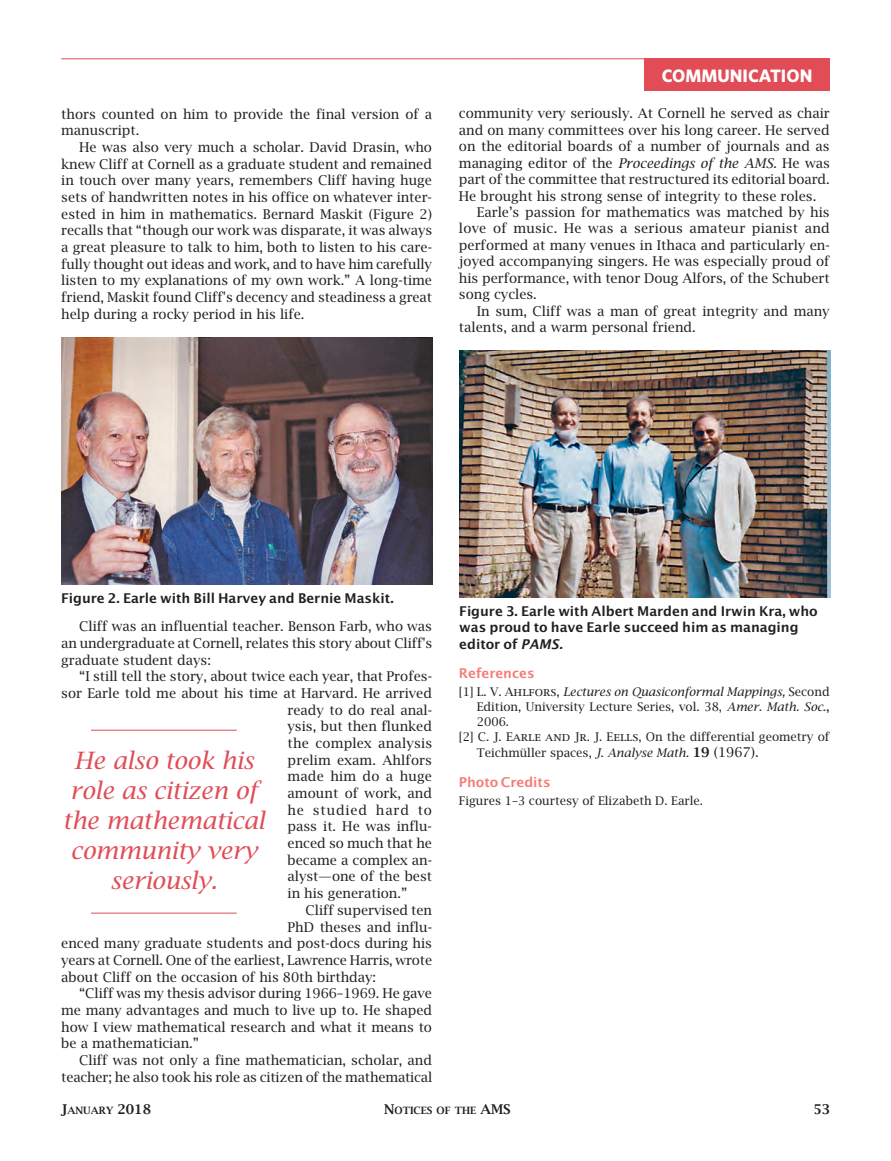
<style>
.page{position:relative;width:891px;height:1161px;background:#fff}
.page>*{position:absolute;margin:0;border:0;box-sizing:border-box;transform-origin:0 0}
.t1{font:italic 23.85px/29.8px "Lucida Bright";color:#e14c57;text-align:center}
.t2{font:700 18px "Whitney";color:#fff}
.t3{font:13.5px/16.6px "Lucida Bright";color:#231f20;text-align:justify}
.t4{font:600 13.5px/16.5px "Lucida Sans";letter-spacing:-.005em;color:#231f20}
.t5{font:13.5px "Lucida Bright";letter-spacing:.02em;color:#231f20}
.t6{font:600 13.5px "Lucida Sans";letter-spacing:-.005em;color:#f37e77}
.t7{font:13.5px "Lucida Bright";letter-spacing:.065em;color:#231f20}
.t8{font:600 13.5px "Lucida Bright";color:#231f20}
.t9{font:12px "Lucida Bright";color:#231f20}
.t10{font:italic 12px "Lucida Bright";color:#231f20}
.t11{font:600 10.05px "Lucida Bright Smallcaps";color:#231f20}
.s1{font-style:italic}
.s2{font-style:normal}
.s3{font-family:"Lucida Bright Smallcaps";font-style:normal}
.s4{font-size:13.5px}
.s5{font-family:"Lucida Bright Smallcaps"}
.s6{font-weight:600;font-size:13.5px}
.s7{font-family:"Lucida Bright";font-size:13.5px}
</style>
<div class="page">
<hr style="left:61px;top:58px;width:769px;height:1px;background:#e14c57">
<div style="left:644px;top:58px;width:186px;height:33px;background:#e14c57"></div>
<hr style="left:91px;top:730px;width:146px;height:1px;background:#e14c57">
<hr style="left:91px;top:913px;width:146px;height:1px;background:#e14c57">
<img style="left:61px;top:338px;width:372px;height:247px">
<img style="left:459px;top:351px;width:372px;height:247px">
<p class="t3" style="left:61px;top:105px;width:372px">thors counted on him to provide the final version of a manuscript.</p>
<p class="t3" style="left:61px;top:139px;width:372px;text-indent:18px">He was also very much a scholar. David Drasin, who knew Cliff at Cornell as a graduate student and remained in touch over many years, remembers Cliff having huge sets of handwritten notes in his office on whatever inter&shy;ested in him in mathematics. Bernard Maskit (Figure 2) recalls that “though our work was disparate, it was always a great pleasure to talk to him, both to listen to his care&shy;fully thought out ideas and work, and to have him carefully listen to my explanations of my own work.” A long-time friend, Maskit found Cliff's decency and steadiness a great help during a rocky period in his life.</p>
<h2 class="t2" style="left:662px;top:64px;width:152px">COMMUNICATION</h2>
<p class="t3" style="left:459px;top:105px;width:372px">community very seriously. At Cornell he served as chair</p>
<p class="t3" style="left:459px;top:121px;width:372px">and on many committees over his long career. He served</p>
<p class="t3" style="left:459px;top:138px;width:372px">on the editorial boards of a number of journals and as</p>
<p class="t3" style="left:459px;top:154px;width:372px">managing editor of the <span class="s1">Proceedings of the AMS.</span> He was</p>
<p class="t3" style="left:459px;top:171px;width:372px">part of the committee that restructured its editorial board.</p>
<p class="t3" style="left:459px;top:187px;width:359px">He brought his strong sense of integrity to these roles.</p>
<p class="t3" style="left:477px;top:204px;width:354px">Earle’s passion for mathematics was matched by his</p>
<p class="t5" style="left:459px;top:220px;width:372px">love of music. He was a serious amateur pianist and</p>
<p class="t3" style="left:459px;top:236px;width:372px">performed at many venues in Ithaca and particularly en-</p>
<p class="t3" style="left:459px;top:253px;width:372px">joyed accompanying singers. He was especially proud of</p>
<p class="t3" style="left:459px;top:269px;width:372px">his performance, with tenor Doug Alfors, of the Schubert</p>
<p class="t3" style="left:459px;top:286px;width:79px">song cycles.</p>
<p class="t3" style="left:477px;top:302px;width:354px">In sum, Cliff was a man of great integrity and many</p>
<p class="t3" style="left:459px;top:319px;width:238px">talents, and a warm personal friend.</p>
<p class="t4" style="left:61px;top:589px;width:334px">Figure 2. Earle with Bill Harvey and Bernie Maskit.</p>
<p class="t3" style="left:61px;top:618px;width:372px;text-indent:18px">Cliff was an influential teacher. Benson Farb, who was an undergraduate at Cornell, relates this story about Cliff's graduate student days:</p>
<p class="t3" style="left:79px;top:668px;width:354px">“I still tell the story, about twice each year, that Profes-</p>
<p class="t3" style="left:61px;top:685px;width:372px">sor Earle told me about his time at Harvard. He arrived</p>
<p class="t3" style="left:288px;top:701px;width:146px">ready to do real anal-</p>
<p class="t3" style="left:288px;top:718px;width:146px">ysis, but then flunked</p>
<p class="t3" style="left:288px;top:735px;width:146px">the complex analysis</p>
<p class="t3" style="left:288px;top:751px;width:146px">prelim exam. Ahlfors</p>
<p class="t3" style="left:288px;top:768px;width:146px">made him do a huge</p>
<p class="t3" style="left:288px;top:785px;width:146px">amount of work, and</p>
<p class="t7" style="left:288px;top:802px;width:146px">he studied hard to</p>
<p class="t3" style="left:288px;top:818px;width:146px">pass it. He was influ-</p>
<p class="t3" style="left:288px;top:835px;width:146px">enced so much that he</p>
<p class="t3" style="left:288px;top:851px;width:146px">became a complex an-</p>
<p class="t3" style="left:288px;top:868px;width:146px">alyst—one of the best</p>
<p class="t3" style="left:288px;top:885px;width:121px">in his generation.”</p>
<p class="t3" style="left:306px;top:901px;width:128px">Cliff supervised ten</p>
<p class="t3" style="left:288px;top:918px;width:146px">PhD theses and influ-</p>
<p class="t3" style="left:61px;top:935px;width:372px">enced many graduate students and post-docs during his</p>
<p class="t3" style="left:61px;top:951px;width:372px">years at Cornell. One of the earliest, Lawrence Harris, wrote</p>
<p class="t3" style="left:61px;top:968px;width:316px">about Cliff on the occasion of his 80th birthday:</p>
<p class="t3" style="left:79px;top:985px;width:354px">“Cliff was my thesis advisor during 1966–1969. He gave</p>
<p class="t3" style="left:61px;top:1001px;width:372px">me many advantages and much to live up to. He shaped</p>
<p class="t3" style="left:61px;top:1018px;width:372px">how I view mathematical research and what it means to</p>
<p class="t3" style="left:61px;top:1035px;width:139px">be a mathematician.”</p>
<p class="t3" style="left:79px;top:1051px;width:354px">Cliff was not only a fine mathematician, scholar, and</p>
<p class="t3" style="left:61px;top:1068px;width:373px">teacher; he also took his role as citizen of the mathematical</p>
<h1 class="t1" style="left:63px;top:745px;width:203px">He also took his role as citizen of the mathematical community very seriously.</h1>
<p class="t4" style="left:459px;top:603px;width:360px">Figure 3. Earle with Albert Marden and Irwin Kra, who was proud to have Earle succeed him as managing editor of <span class="s1">PAMS.</span></p>
<p class="t6" style="left:459px;top:665px;width:77px">References</p>
<p class="t10" style="left:459px;top:685px;width:372px"><span class="s2">[1]</span> <span class="s3">L. V. Ahlfors</span><span class="s2">,</span> Lectures on Quasiconformal Mappings, <span class="s2">Second</span></p>
<p class="t9" style="left:477px;top:699px;width:354px">Edition, University Lecture Series, vol. 38, <span class="s1">Amer. Math. Soc.</span><span class="s4">,</span></p>
<p class="t9" style="left:477px;top:714px;width:34px">2006.</p>
<p class="t9" style="left:459px;top:729px;width:372px">[2] <span class="s5">C. J. Earle and Jr. J. Eells</span>, On the differential geometry of</p>
<p class="t9" style="left:477px;top:746px;width:283px">Teichmüller spaces, <span class="s1">J. Analyse Math.</span> <span class="s6">19</span> <span class="s4">(1967).</span></p>
<p class="t6" style="left:459px;top:774px;width:93px">Photo Credits</p>
<p class="t9" style="left:459px;top:794px;width:246px">Figures 1–3 courtesy of Elizabeth D. Earle.</p>
<p class="t11" style="left:61px;top:1105px;width:91px"><span class="s4">J</span>ANUARY <span class="s7">2018</span></p>
<p class="t11" style="left:384px;top:1105px;width:127px"><span class="s4">N</span>OTICES OF THE <span class="s4">AMS</span></p>
<p class="t8" style="left:813px;top:1101px;width:18px">53</p>
</div>
